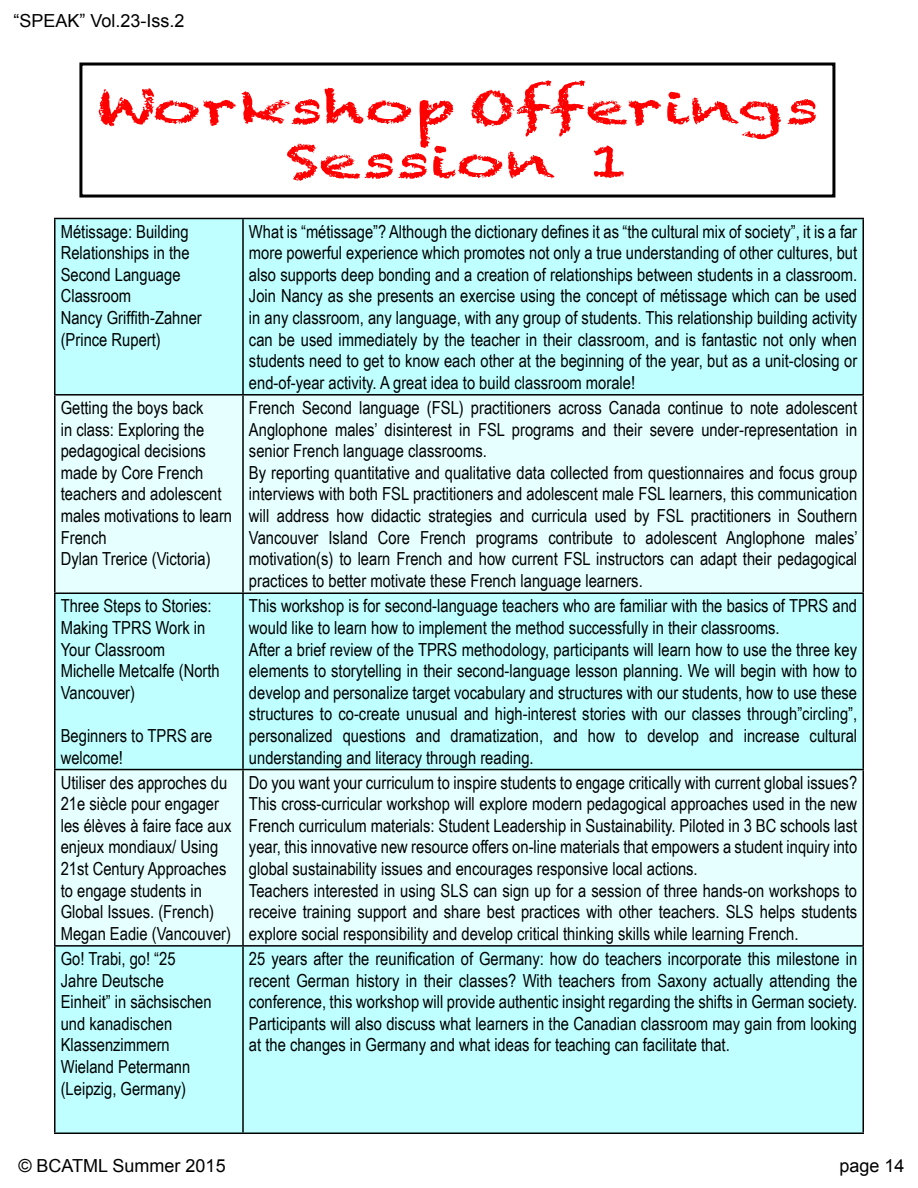
<style>
.page{position:relative;width:918px;height:1188px;background:#fff}
.page>*{position:absolute;margin:0;border:0;box-sizing:border-box;transform-origin:0 0}
.t1{font:45px/54px "Chalkduster";color:#f00;text-align:center;scale:1.49 1}
.t2{font:18px/21.6px "Arial Narrow";color:#000}
.t3{font:18px "Arial";color:#000}
</style>
<div class="page">
<div style="left:56px;top:219px;width:806px;height:914px;background:#bfffff"></div>
<svg style="left:56px;top:396px;width:806px;height:549px;background:#d9fefe"></svg>
<hr style="left:54px;top:218px;width:189px;height:1px;background:#000">
<hr style="left:54px;top:219px;width:2px;height:175px;background:#000">
<hr style="left:243px;top:218px;width:621px;height:1px;background:#000">
<hr style="left:242px;top:219px;width:2px;height:175px;background:#000">
<hr style="left:862px;top:219px;width:2px;height:175px;background:#000">
<hr style="left:54px;top:394px;width:189px;height:2px;background:#000">
<hr style="left:54px;top:396px;width:2px;height:196px;background:#000">
<hr style="left:243px;top:394px;width:621px;height:2px;background:#000">
<hr style="left:242px;top:396px;width:2px;height:196px;background:#000">
<hr style="left:862px;top:396px;width:2px;height:196px;background:#000">
<hr style="left:54px;top:592px;width:189px;height:2px;background:#000">
<hr style="left:54px;top:594px;width:2px;height:175px;background:#000">
<hr style="left:243px;top:592px;width:621px;height:2px;background:#000">
<hr style="left:242px;top:594px;width:2px;height:175px;background:#000">
<hr style="left:862px;top:594px;width:2px;height:175px;background:#000">
<hr style="left:54px;top:769px;width:189px;height:1px;background:#000">
<hr style="left:54px;top:770px;width:2px;height:175px;background:#000">
<hr style="left:243px;top:769px;width:621px;height:1px;background:#000">
<hr style="left:242px;top:770px;width:2px;height:175px;background:#000">
<hr style="left:862px;top:770px;width:2px;height:175px;background:#000">
<hr style="left:54px;top:945px;width:189px;height:2px;background:#000">
<hr style="left:54px;top:947px;width:2px;height:186px;background:#000">
<hr style="left:243px;top:945px;width:621px;height:2px;background:#000">
<hr style="left:242px;top:947px;width:2px;height:186px;background:#000">
<hr style="left:862px;top:947px;width:2px;height:186px;background:#000">
<hr style="left:54px;top:1133px;width:189px;height:1px;background:#000">
<hr style="left:243px;top:1133px;width:621px;height:1px;background:#000">
<div style="left:79px;top:63px;width:756px;height:135px;border:3px solid #000"></div>
<p class="t3" style="left:14px;top:8px;width:173px">“SPEAK” Vol.23-Iss.2</p>
<h1 class="t1" style="left:96px;top:81px;width:487px">Workshop Offerings<br>Session 1</h1>
<p class="t2" style="left:61px;top:220px;width:143px">Métissage: Building<br>Relationships in the<br>Second Language<br>Classroom<br>Nancy Griffith-Zahner (Prince Rupert)</p>
<p class="t2" style="left:249px;top:220px;width:610px;text-align:justify">What is “métissage”? Although the dictionary defines it as “the cultural mix of society”, it is a far more powerful experience which promotes not only a true understanding of other cultures, but also supports deep bonding and a creation of relationships between students in a classroom.<br>Join Nancy as she presents an exercise using the concept of métissage which can be used in any classroom, any language, with any group of students. This relationship building activity can be used immediately by the teacher in their classroom, and is fantastic not only when students need to get to know each other at the beginning of the year, but as a unit-closing or end-of-year activity. A great idea to build classroom morale!</p>
<p class="t2" style="left:61px;top:396px;width:173px">Getting the boys back<br>in class: Exploring the pedagogical decisions made by Core French teachers and adolescent males motivations to learn<br>French<br>Dylan Trerice (Victoria)</p>
<p class="t2" style="left:249px;top:396px;width:610px">French Second language (FSL) practitioners across Canada continue to note adolescent Anglophone males’ disinterest in FSL programs and their severe under-representation in senior French language classrooms.<br>By reporting quantitative and qualitative data collected from questionnaires and focus group interviews with both FSL practitioners and adolescent male FSL learners, this communication will address how didactic strategies and curricula used by FSL practitioners in Southern Vancouver Island Core French programs contribute to adolescent Anglophone males’ motivation(s) to learn French and how current FSL instructors can adapt their pedagogical practices to better motivate these French language learners.</p>
<p class="t2" style="left:61px;top:595px;width:161px">Three Steps to Stories:<br>Making TPRS Work in<br>Your Classroom<br>Michelle Metcalfe (North<br>Vancouver)</p>
<p class="t2" style="left:61px;top:724px;width:153px">Beginners to TPRS are welcome!</p>
<p class="t2" style="left:249px;top:595px;width:610px">This workshop is for second-language teachers who are familiar with the basics of TPRS and would like to learn how to implement the method successfully in their classrooms.<br>After a brief review of the TPRS methodology, participants will learn how to use the three key elements to storytelling in their second-language lesson planning. We will begin with how to develop and personalize target vocabulary and structures with our students, how to use these structures to co-create unusual and high-interest stories with our classes through”circling”, personalized questions and dramatization, and how to develop and increase cultural understanding and literacy through reading.</p>
<p class="t2" style="left:61px;top:771px;width:172px">Utiliser des approches du<br>21e siècle pour engager les élèves à faire face aux enjeux mondiaux/ Using<br>21st Century Approaches to engage students in<br>Global Issues. (French)<br>Megan Eadie (Vancouver)</p>
<p class="t2" style="left:249px;top:771px;width:610px">Do you want your curriculum to inspire students to engage critically with current global issues?<br>This cross-curricular workshop will explore modern pedagogical approaches used in the new French curriculum materials: Student Leadership in Sustainability. Piloted in 3 BC schools last year, this innovative new resource offers on-line materials that empowers a student inquiry into global sustainability issues and encourages responsive local actions.<br>Teachers interested in using SLS can sign up for a session of three hands-on workshops to receive training support and share best practices with other teachers. SLS helps students explore social responsibility and develop critical thinking skills while learning French.</p>
<p class="t2" style="left:61px;top:947px;width:152px">Go! Trabi, go! “25<br>Jahre Deutsche<br>Einheit” in sächsischen und kanadischen<br>Klassenzimmern<br>Wieland Petermann (Leipzig, Germany)</p>
<p class="t2" style="left:249px;top:947px;width:610px;text-align:justify">25 years after the reunification of Germany: how do teachers incorporate this milestone in recent German history in their classes? With teachers from Saxony actually attending the conference, this workshop will provide authentic insight regarding the shifts in German society.<br>Participants will also discuss what learners in the Canadian classroom may gain from looking at the changes in Germany and what ideas for teaching can facilitate that.</p>
<p class="t3" style="left:18px;top:1154px;width:209px">© BCATML Summer 2015</p>
<p class="t3" style="left:839px;top:1154px;width:67px">page 14</p>
</div>
